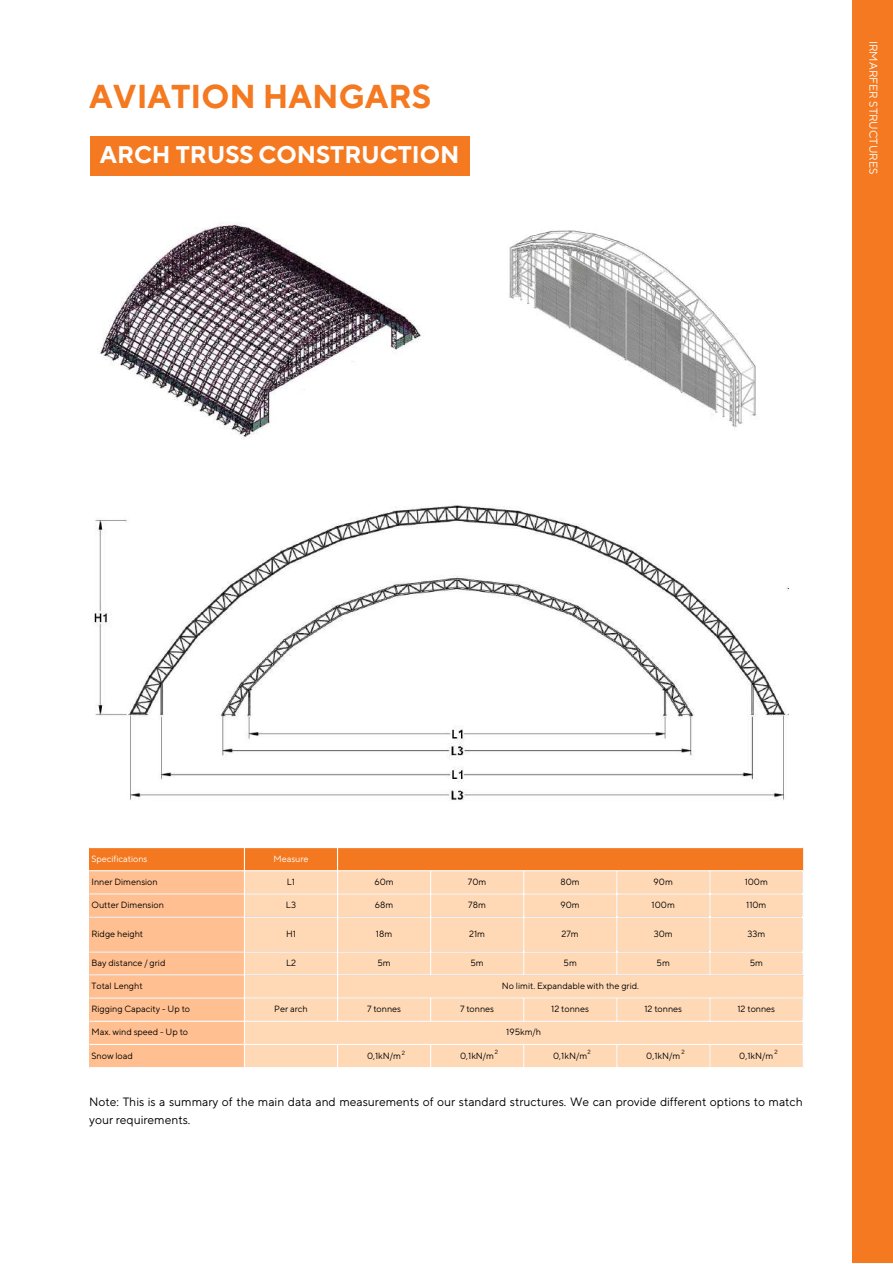
<style>
.page{position:relative;width:893px;height:1264px;background:#fff}
.page>*{position:absolute;margin:0;border:0;box-sizing:border-box;transform-origin:0 0}
.t1{font:700 32.85px "TT Norms Pro";color:#f47920}
.t2{font:700 24px "TT Norms Pro";color:#fff}
.t3{font:12px/18px "TT Norms Pro";color:#000}
.t4{font:11.25px "TT Norms Pro";color:#fff}
.t5{font:9px "TT Norms Pro";color:#000}
.t6{font:9px "TT Norms Pro";color:#fff}
.t7{font:6px "TT Norms Pro";color:#000}
</style>
<div class="page">
<div style="left:852px;top:0;width:40px;height:1262px;background:#f47920"></div>
<img style="left:509px;top:230px;width:249px;height:198px">
<img style="left:94px;top:505px;width:694px;height:296px">
<svg style="left:89px;top:847px;width:714px;height:220px;background:#fdcaa0"></svg>
<hr style="left:802px;top:871px;width:1px;height:103px;background:#fff">
<hr style="left:802px;top:998px;width:1px;height:69px;background:#fff">
<hr style="left:89px;top:847px;width:713px;height:1px;background:#fff">
<hr style="left:89px;top:870px;width:714px;height:1px;background:#fff">
<hr style="left:89px;top:893px;width:714px;height:1px;background:#fff">
<hr style="left:89px;top:916px;width:714px;height:1px;background:#fff">
<hr style="left:89px;top:951px;width:714px;height:1px;background:#fff">
<hr style="left:89px;top:974px;width:714px;height:1px;background:#fff">
<hr style="left:89px;top:997px;width:714px;height:1px;background:#fff">
<hr style="left:89px;top:1020px;width:714px;height:1px;background:#fff">
<hr style="left:89px;top:1043px;width:714px;height:2px;background:#fff">
<img style="left:97px;top:222px;width:324px;height:218px">
<div style="left:90px;top:136px;width:379px;height:40px;background:#f47920"></div>
<h1 class="t1" style="left:89px;top:77px;width:343px">AVIATION HANGARS</h1>
<h2 class="t2" style="left:100px;top:140px;width:361px">ARCH TRUSS CONSTRUCTION</h2>
<p class="t4" style="left:880px;top:41px;width:135px;rotate:90deg">IRMARFER STRUCTURES</p>
<p class="t6" style="left:91px;top:853px;width:57px">Specifications</p>
<p class="t6" style="left:273px;top:853px;width:37px">Measure</p>
<p class="t5" style="left:91px;top:876px;width:68px">Inner Dimension</p>
<p class="t5" style="left:287px;top:876px;width:10px">L1</p>
<p class="t5" style="left:374px;top:876px;width:21px">60m</p>
<p class="t5" style="left:468px;top:876px;width:20px">70m</p>
<p class="t5" style="left:560px;top:876px;width:21px">80m</p>
<p class="t5" style="left:653px;top:876px;width:21px">90m</p>
<p class="t5" style="left:744px;top:876px;width:25px">100m</p>
<p class="t5" style="left:91px;top:899px;width:74px">Outter Dimension</p>
<p class="t5" style="left:286px;top:899px;width:12px">L3</p>
<p class="t5" style="left:375px;top:899px;width:20px">68m</p>
<p class="t5" style="left:468px;top:899px;width:19px">78m</p>
<p class="t5" style="left:560px;top:899px;width:21px">90m</p>
<p class="t5" style="left:651px;top:899px;width:25px">100m</p>
<p class="t5" style="left:746px;top:899px;width:22px">110m</p>
<p class="t5" style="left:91px;top:928px;width:53px">Ridge height</p>
<p class="t5" style="left:286px;top:928px;width:11px">H1</p>
<p class="t5" style="left:376px;top:928px;width:18px">18m</p>
<p class="t5" style="left:469px;top:928px;width:17px">21m</p>
<p class="t5" style="left:561px;top:928px;width:19px">27m</p>
<p class="t5" style="left:653px;top:928px;width:20px">30m</p>
<p class="t5" style="left:747px;top:928px;width:19px">33m</p>
<p class="t5" style="left:91px;top:957px;width:75px">Bay distance / grid</p>
<p class="t5" style="left:286px;top:957px;width:11px">L2</p>
<p class="t5" style="left:377px;top:957px;width:15px">5m</p>
<p class="t5" style="left:470px;top:957px;width:15px">5m</p>
<p class="t5" style="left:563px;top:957px;width:15px">5m</p>
<p class="t5" style="left:656px;top:957px;width:15px">5m</p>
<p class="t5" style="left:749px;top:957px;width:15px">5m</p>
<p class="t5" style="left:91px;top:980px;width:53px">Total Lenght</p>
<p class="t5" style="left:502px;top:980px;width:139px">No limit. Expandable with the grid.</p>
<p class="t5" style="left:91px;top:1003px;width:100px">Rigging Capacity - Up to</p>
<p class="t5" style="left:274px;top:1003px;width:35px">Per arch</p>
<p class="t5" style="left:367px;top:1003px;width:36px">7 tonnes</p>
<p class="t5" style="left:460px;top:1003px;width:36px">7 tonnes</p>
<p class="t5" style="left:551px;top:1003px;width:39px">12 tonnes</p>
<p class="t5" style="left:644px;top:1003px;width:39px">12 tonnes</p>
<p class="t5" style="left:737px;top:1003px;width:39px">12 tonnes</p>
<p class="t5" style="left:91px;top:1026px;width:98px">Max. wind speed - Up to</p>
<p class="t5" style="left:506px;top:1026px;width:36px">195km/h</p>
<p class="t5" style="left:91px;top:1049px;width:43px">Snow load</p>
<p class="t5" style="left:367px;top:1049px;width:35px">0,1kN/m</p>
<p class="t5" style="left:460px;top:1049px;width:35px">0,1kN/m</p>
<p class="t5" style="left:553px;top:1049px;width:35px">0,1kN/m</p>
<p class="t5" style="left:646px;top:1049px;width:35px">0,1kN/m</p>
<p class="t5" style="left:739px;top:1049px;width:35px">0,1kN/m</p>
<p class="t7" style="left:402px;top:1049px;width:5px">2</p>
<p class="t7" style="left:494px;top:1048px;width:5px">2</p>
<p class="t7" style="left:587px;top:1048px;width:5px">2</p>
<p class="t7" style="left:681px;top:1048px;width:5px">2</p>
<p class="t7" style="left:774px;top:1048px;width:5px">2</p>
<h3 class="t3" style="left:89px;top:1093px;width:715px">Note: This is a summary of the main data and measurements of our standard structures. We can provide different options to match your requirements.</h3>
</div>
